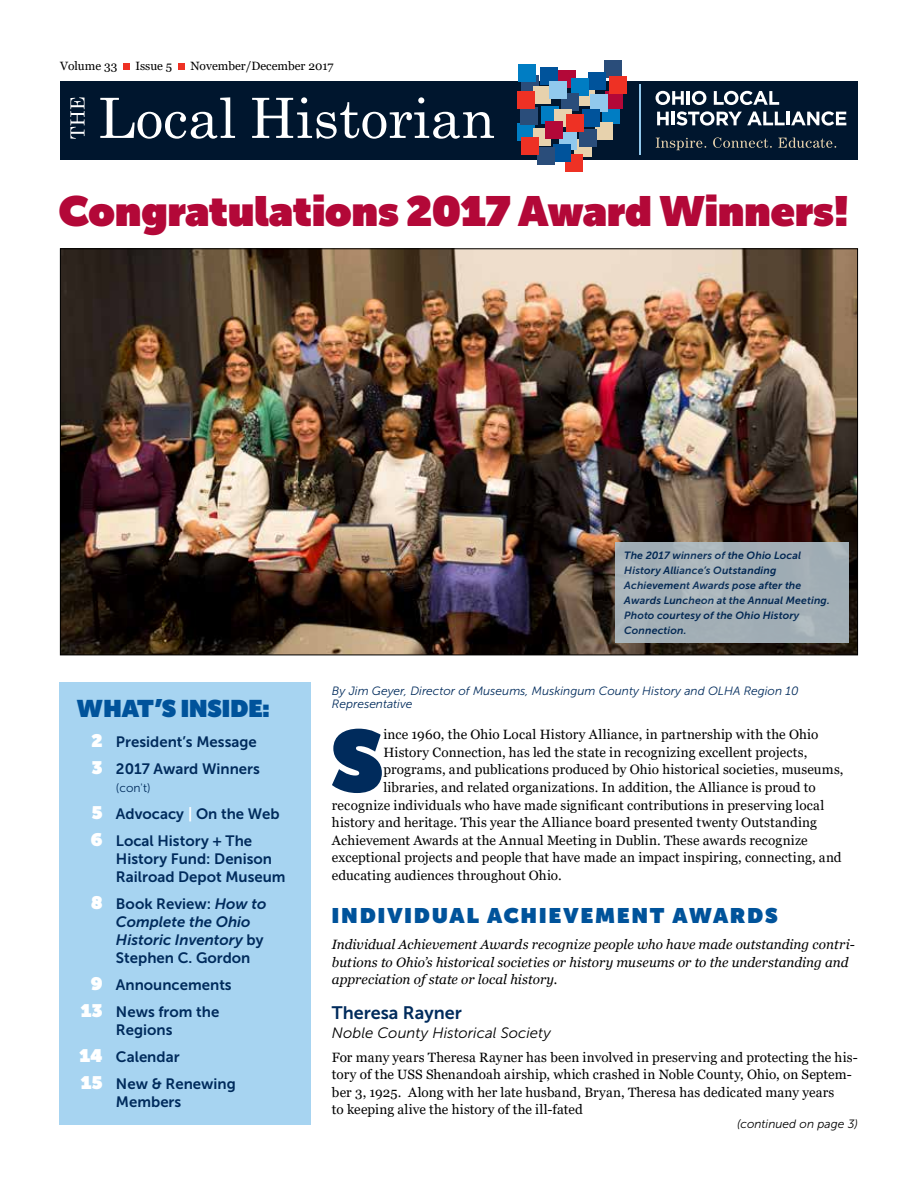
<style>
.page{position:relative;width:918px;height:1188px;background:#fff}
.page>*{position:absolute;margin:0;border:0;box-sizing:border-box;transform-origin:0 0}
.t1{font:900 87.15px "Museo Sans Display";color:#002b5c}
.t2{font:900 42px "Museo Sans Display";color:#b30838}
.t3{font:900 24px "Museo Sans Display";color:#00539b}
.t4{font:900 21px "Museo Sans Display";letter-spacing:.105em;color:#00539b}
.t5{font:18px "Museo Sans 700";color:#002b5c}
.t6{font:15px/27px "Museo Sans 700";color:#002b5c}
.t7{font:italic 15px/18px "Museo Sans 700";color:#002b5c}
.t8{font:italic 15px "Museo Sans 300";color:#000}
.t9{font:13.5px/17.5px "Georgia";letter-spacing:.01em;color:#000}
.t10{font:italic 13.5px/17.5px "Georgia";letter-spacing:.005em;color:#000}
.t11{font:italic 12px/13.5px "Museo Sans 300";color:#002b5c}
.t12{font:12px "Georgia";color:#000}
.t13{font:italic 12px "Museo Sans 300";color:#000}
.t14{font:12px "Museo Sans 300";color:#002b5c}
.t15{font:italic 10.5px/15px "Museo Sans 700";letter-spacing:.015em;color:#002b5c}
.s1{font-family:"Museo Sans Display";font-weight:900;font-size:18px;color:#fff}
.s2{color:#fff}
.s3{font-family:"Museo Sans Display";font-weight:900;font-style:normal;font-size:18px;color:#fff}
.s4{font-style:normal}
</style>
<div class="page">
<div style="left:60px;top:82px;width:798px;height:78px;background:#00162e"></div>
<svg style="left:100px;top:97px;width:394px;height:42px"></svg>
<svg style="left:70px;top:97px;width:15px;height:42px"></svg>
<div style="left:558px;top:70px;width:18px;height:18px;background:#b30838"></div>
<div style="left:574px;top:139px;width:18px;height:18px;background:#e7d2ad"></div>
<div style="left:602px;top:106px;width:18px;height:17px;background:#007dc3"></div>
<div style="left:595px;top:122px;width:17px;height:17px;background:#e7d2ad"></div>
<div style="left:579px;top:129px;width:18px;height:18px;background:#2a4d7a"></div>
<div style="left:577px;top:88px;width:18px;height:18px;background:#e7d2ad"></div>
<div style="left:604px;top:60px;width:18px;height:18px;background:#2a4d7a"></div>
<div style="left:588px;top:72px;width:18px;height:18px;background:#00539b"></div>
<div style="left:571px;top:78px;width:18px;height:17px;background:#007dc3"></div>
<div style="left:565px;top:154px;width:18px;height:18px;background:#ee3124"></div>
<div style="left:518px;top:123px;width:17px;height:18px;background:#007dc3"></div>
<div style="left:520px;top:107px;width:18px;height:18px;background:#2a4d7a"></div>
<div style="left:521px;top:75px;width:18px;height:18px;background:#2a4d7a"></div>
<div style="left:518px;top:64px;width:18px;height:18px;background:#007dc3"></div>
<div style="left:540px;top:67px;width:18px;height:18px;background:#00539b"></div>
<div style="left:533px;top:86px;width:18px;height:18px;background:#e7d2ad"></div>
<div style="left:541px;top:106px;width:18px;height:18px;background:#007dc3"></div>
<div style="left:533px;top:128px;width:18px;height:17px;background:#e7d2ad"></div>
<div style="left:605px;top:91px;width:18px;height:18px;background:#b30838"></div>
<div style="left:518px;top:91px;width:17px;height:18px;background:#ee3124"></div>
<div style="left:590px;top:95px;width:18px;height:17px;background:#91c9ed"></div>
<div style="left:582px;top:109px;width:18px;height:18px;background:#00539b"></div>
<div style="left:559px;top:132px;width:18px;height:18px;background:#91c9ed"></div>
<div style="left:553px;top:144px;width:17px;height:17px;background:#00539b"></div>
<div style="left:537px;top:147px;width:18px;height:18px;background:#2a4d7a"></div>
<div style="left:521px;top:137px;width:18px;height:18px;background:#ee3124"></div>
<div style="left:561px;top:93px;width:18px;height:18px;background:#2a4d7a"></div>
<div style="left:549px;top:81px;width:18px;height:18px;background:#91c9ed"></div>
<div style="left:554px;top:109px;width:18px;height:18px;background:#e7d2ad"></div>
<div style="left:566px;top:115px;width:18px;height:17px;background:#ee3124"></div>
<div style="left:545px;top:121px;width:18px;height:17px;background:#b30838"></div>
<div style="left:609px;top:76px;width:18px;height:17px;background:#ee3124"></div>
<svg style="left:656px;top:91px;width:28px;height:14px"></svg>
<hr style="left:687px;top:91px;width:3px;height:14px;background:#fff">
<svg style="left:692px;top:91px;width:14px;height:14px"></svg>
<svg style="left:714px;top:91px;width:65px;height:14px"></svg>
<svg style="left:657px;top:111px;width:189px;height:15px"></svg>
<hr style="left:640px;top:84px;width:1px;height:70px;background:#91c9ed">
<svg style="left:656px;top:138px;width:50px;height:12px"></svg>
<svg style="left:713px;top:137px;width:59px;height:11px"></svg>
<svg style="left:778px;top:138px;width:58px;height:10px"></svg>
<div style="left:123px;top:63px;width:7px;height:7px;background:#ee3124"></div>
<div style="left:178px;top:63px;width:7px;height:7px;background:#ee3124"></div>
<div style="left:59px;top:683px;width:252px;height:442px;background:#a7d4f1"></div>
<img style="left:62px;top:250px;width:794px;height:403px">
<div style="left:615px;top:542px;width:234px;height:101px;background:#a2aeb5"></div>
<p class="t12" style="left:60px;top:58px;width:59px">Volume 33</p>
<p class="t12" style="left:135px;top:58px;width:38px">Issue 5</p>
<p class="t12" style="left:190px;top:58px;width:145px">November/December 2017</p>
<h2 class="t2" style="left:59px;top:186px;width:792px">Congratulations 2017 Award Winners!</h2>
<h3 class="t3" style="left:77px;top:694px;width:194px">WHAT’S INSIDE:</h3>
<p class="t6" style="left:91px;top:728px;width:170px"><span class="s1">2</span> President’s Message<br><span class="s1">3</span> 2017 Award Winners</p>
<p class="t14" style="left:116px;top:781px;width:36px">(con't)</p>
<p class="t6" style="left:91px;top:800px;width:190px"><span class="s1">5</span> Advocacy <span class="s2">|</span> On the Web<br><span class="s1">6</span> Local History + The</p>
<p class="t6" style="left:116px;top:849px;width:171px;line-height:18px">History Fund: Denison<br>Railroad Depot Museum</p>
<p class="t7" style="left:116px;top:894px;width:152px;text-indent:-25px"><span class="s3">8</span> <span class="s4">Book Review:</span> How to<br>Complete the Ohio<br>Historic Inventory <span class="s4">by<br>Stephen C. Gordon</span></p>
<p class="t6" style="left:81px;top:971px;width:152px;text-indent:10px"><span class="s1">9</span> Announcements<br><span class="s1">13</span> News from the</p>
<p class="t6" style="left:80px;top:1016px;width:158px;text-indent:36px">Regions<br><span class="s1">14</span> Calendar<br><span class="s1">15</span> New &amp; Renewing</p>
<p class="t6" style="left:116px;top:1088px;width:67px">Members</p>
<p class="t15" style="left:624px;top:548px;width:207px">The 2017 winners of the Ohio Local<br>History Alliance’s Outstanding<br>Achievement Awards pose after the<br>Awards Luncheon at the Annual Meeting.<br>Photo courtesy of the Ohio History<br>Connection.</p>
<p class="t11" style="left:332px;top:684px;width:468px">By Jim Geyer, Director of Museums, Muskingum County History and OLHA Region 10<br>Representative</p>
<h1 class="t1" style="left:331px;top:710px;width:54px">S</h1>
<p class="t9" style="left:383px;top:726px;width:436px">ince 1960, the Ohio Local History Alliance, in partnership with the Ohio</p>
<p class="t9" style="left:383px;top:744px;width:425px">History Connection, has led the state in recognizing excellent projects,</p>
<p class="t9" style="left:383px;top:761px;width:462px">programs, and publications produced by Ohio historical societies, museums,</p>
<p class="t9" style="left:383px;top:779px;width:434px">libraries, and related organizations. In addition, the Alliance is proud to</p>
<p class="t9" style="left:332px;top:796px;width:494px">recognize individuals who have made significant contributions in preserving local</p>
<p class="t9" style="left:332px;top:814px;width:487px">history and heritage. This year the Alliance board presented twenty Outstanding</p>
<p class="t9" style="left:332px;top:832px;width:477px">Achievement Awards at the Annual Meeting in Dublin. These awards recognize</p>
<p class="t9" style="left:332px;top:849px;width:511px">exceptional projects and people that have made an impact inspiring, connecting, and</p>
<p class="t9" style="left:332px;top:867px;width:231px">educating audiences throughout Ohio.</p>
<h3 class="t4" style="left:332px;top:903px;width:447px">INDIVIDUAL ACHIEVEMENT AWARDS</h3>
<p class="t10" style="left:332px;top:936px;width:525px">Individual Achievement Awards recognize people who have made outstanding contri&shy;butions to Ohio’s historical societies or history museums or to the understanding and appreciation of state or local history.</p>
<h3 class="t5" style="left:332px;top:1002px;width:131px">Theresa Rayner</h3>
<p class="t8" style="left:332px;top:1025px;width:221px">Noble County Historical Society</p>
<p class="t9" style="left:332px;top:1049px;width:528px">For many years Theresa Rayner has been involved in preserving and protecting the his&shy;tory of the USS Shenandoah airship, which crashed in Noble County, Ohio, on Septem&shy;ber 3, 1925. Along with her late husband, Bryan, Theresa has dedicated many years<br>to keeping alive the history of the ill-fated</p>
<p class="t13" style="left:737px;top:1117px;width:122px">(continued on page 3)</p>
</div>
